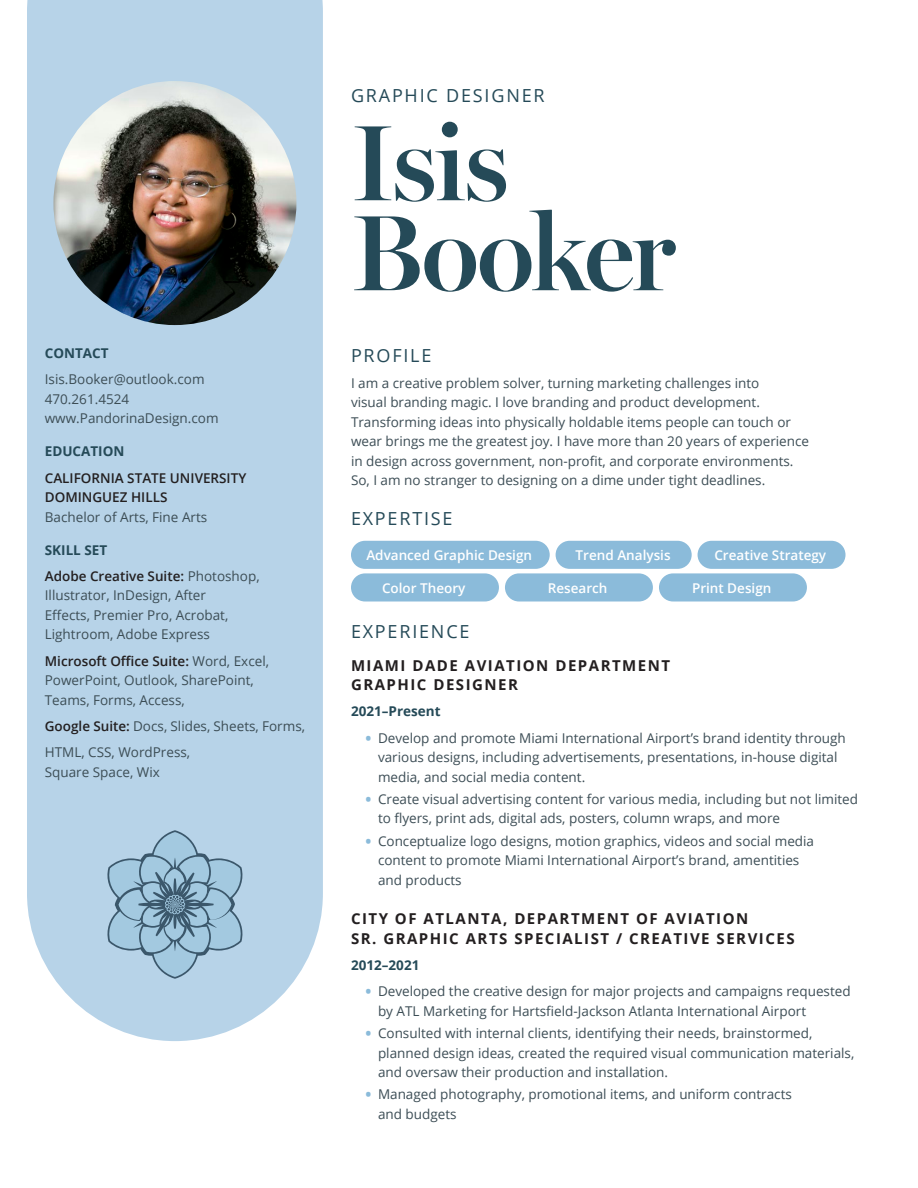
<style>
.page{position:relative;width:918px;height:1188px;background:#fff}
.page>*{position:absolute;margin:0;border:0;box-sizing:border-box;transform-origin:0 0}
.Name{font:600 108px/90px "Miller Banner";letter-spacing:-.02em;color:#254a58}
.Heading_1{font:18px "Open Sans";letter-spacing:.1em;color:#254a58}
.Heading_2{font:700 15px/19.5px "Open Sans";letter-spacing:.1em;color:#231f20}
.Body{font:13.5px/19.5px "Open Sans";color:#3c4d55}
.Labels{font:600 13.5px "Open Sans";color:#fff}
.Body-2{font:600 13.5px/19.5px "Open Sans";color:#231f20}
.Heading_3{font:700 13.5px "Open Sans";color:#254a58}
.Body-3{font:700 13.5px "Open Sans";color:#254a58}
.s1{font-weight:400;color:#3c4d55}
.s2{font-weight:600;color:#231f20}
.s3{font-size:21px;color:#8bbbda}
</style>
<div class="page">
<div style="left:27px;top:0;width:296px;height:1041px;background:#b7d3e8"></div>
<svg style="left:106px;top:830px;width:138px;height:149px;background:#98b9cf"></svg>
<img style="left:53px;top:81px;width:243px;height:244px">
<div style="left:351px;top:541px;width:199px;height:28px;background:#8bbbda;border-radius:14px"></div>
<div style="left:556px;top:541px;width:136px;height:28px;background:#8bbbda;border-radius:14px"></div>
<div style="left:698px;top:541px;width:148px;height:28px;background:#8bbbda;border-radius:14px"></div>
<div style="left:351px;top:573px;width:148px;height:28px;background:#8bbbda;border-radius:14px"></div>
<div style="left:505px;top:573px;width:148px;height:28px;background:#8bbbda;border-radius:14px"></div>
<div style="left:659px;top:573px;width:148px;height:28px;background:#8bbbda;border-radius:14px"></div>
<p class="Heading_3" style="left:45px;top:344px;width:65px">CONTACT</p>
<p class="Body" style="left:45px;top:369px;width:175px">Isis.Booker@outlook.com<br>470.261.4524 www.PandorinaDesign.com</p>
<p class="Heading_3" style="left:45px;top:442px;width:81px">EDUCATION</p>
<p class="Body-2" style="left:45px;top:468px;width:203px">CALIFORNIA STATE UNIVERSITY<br>DOMINGUEZ HILLS<br><span class="s1">Bachelor of Arts, Fine Arts</span></p>
<p class="Heading_3" style="left:45px;top:540px;width:64px">SKILL SET</p>
<p class="Body" style="left:45px;top:566px;width:216px"><span class="s2">Adobe Creative Suite:</span> Photoshop,<br>Illustrator, InDesign, After<br>Effects, Premier Pro, Acrobat,<br>Lightroom, Adobe Express</p>
<p class="Body" style="left:45px;top:651px;width:226px"><span class="s2">Microsoft Office Suite:</span> Word, Excel,<br>PowerPoint, Outlook, SharePoint,<br>Teams, Forms, Access,</p>
<p class="Body" style="left:45px;top:716px;width:262px"><span class="s2">Google Suite:</span> Docs, Slides, Sheets, Forms,</p>
<p class="Body" style="left:45px;top:742px;width:147px">HTML, CSS, WordPress,<br>Square Space, Wix</p>
<p class="Heading_1" style="left:351px;top:83px;width:195px">GRAPHIC DESIGNER</p>
<p class="Name" style="left:351px;top:117px;width:326px">Isis<br>Booker</p>
<p class="Heading_1" style="left:351px;top:343px;width:82px">PROFILE</p>
<p class="Body" style="left:351px;top:373px;width:460px">I am a creative problem solver, turning marketing challenges into<br>visual branding magic. I love branding and product development.<br>Transforming ideas into physically holdable items people can touch or wear brings me the greatest joy. I have more than 20 years of experience in design across government, non-profit, and corporate environments.<br>So, I am no stranger to designing on a dime under tight deadlines.</p>
<p class="Heading_1" style="left:351px;top:506px;width:103px">EXPERTISE</p>
<p class="Labels" style="left:366px;top:546px;width:167px">Advanced Graphic Design</p>
<p class="Labels" style="left:576px;top:546px;width:96px">Trend Analysis</p>
<p class="Labels" style="left:714px;top:546px;width:113px">Creative Strategy</p>
<p class="Labels" style="left:382px;top:578px;width:85px">Color Theory</p>
<p class="Labels" style="left:548px;top:578px;width:61px">Research</p>
<p class="Labels" style="left:692px;top:578px;width:81px">Print Design</p>
<p class="Heading_1" style="left:351px;top:619px;width:120px">EXPERIENCE</p>
<p class="Heading_2" style="left:351px;top:655px;width:321px">MIAMI DADE AVIATION DEPARTMENT<br>GRAPHIC DESIGNER</p>
<p class="Body-3" style="left:351px;top:702px;width:91px">2021–Present</p>
<p class="Body" style="left:378px;top:728px;width:469px;text-indent:-14px"><span class="s3">•</span> Develop and promote Miami International Airport’s brand identity through various designs, including advertisements, presentations, in-house digital media, and social media content.</p>
<p class="Body" style="left:378px;top:789px;width:482px;text-indent:-14px"><span class="s3">•</span> Create visual advertising content for various media, including but not limited to flyers, print ads, digital ads, posters, column wraps, and more</p>
<p class="Body" style="left:378px;top:831px;width:438px;text-indent:-14px"><span class="s3">•</span> Conceptualize logo designs, motion graphics, videos and social media content to promote Miami International Airport’s brand, amentities and products</p>
<p class="Heading_2" style="left:351px;top:909px;width:445px">CITY OF ATLANTA, DEPARTMENT OF AVIATION<br>SR. GRAPHIC ARTS SPECIALIST / CREATIVE SERVICES</p>
<p class="Body-3" style="left:351px;top:956px;width:70px">2012–2021</p>
<p class="Body" style="left:378px;top:981px;width:474px;text-indent:-14px"><span class="s3">•</span> Developed the creative design for major projects and campaigns requested by ATL Marketing for Hartsfield-Jackson Atlanta International Airport</p>
<p class="Body" style="left:378px;top:1023px;width:478px;text-indent:-14px"><span class="s3">•</span> Consulted with internal clients, identifying their needs, brainstormed, planned design ideas, created the required visual communication materials, and oversaw their production and installation.</p>
<p class="Body" style="left:378px;top:1084px;width:415px;text-indent:-14px"><span class="s3">•</span> Managed photography, promotional items, and uniform contracts and budgets</p>
</div>
